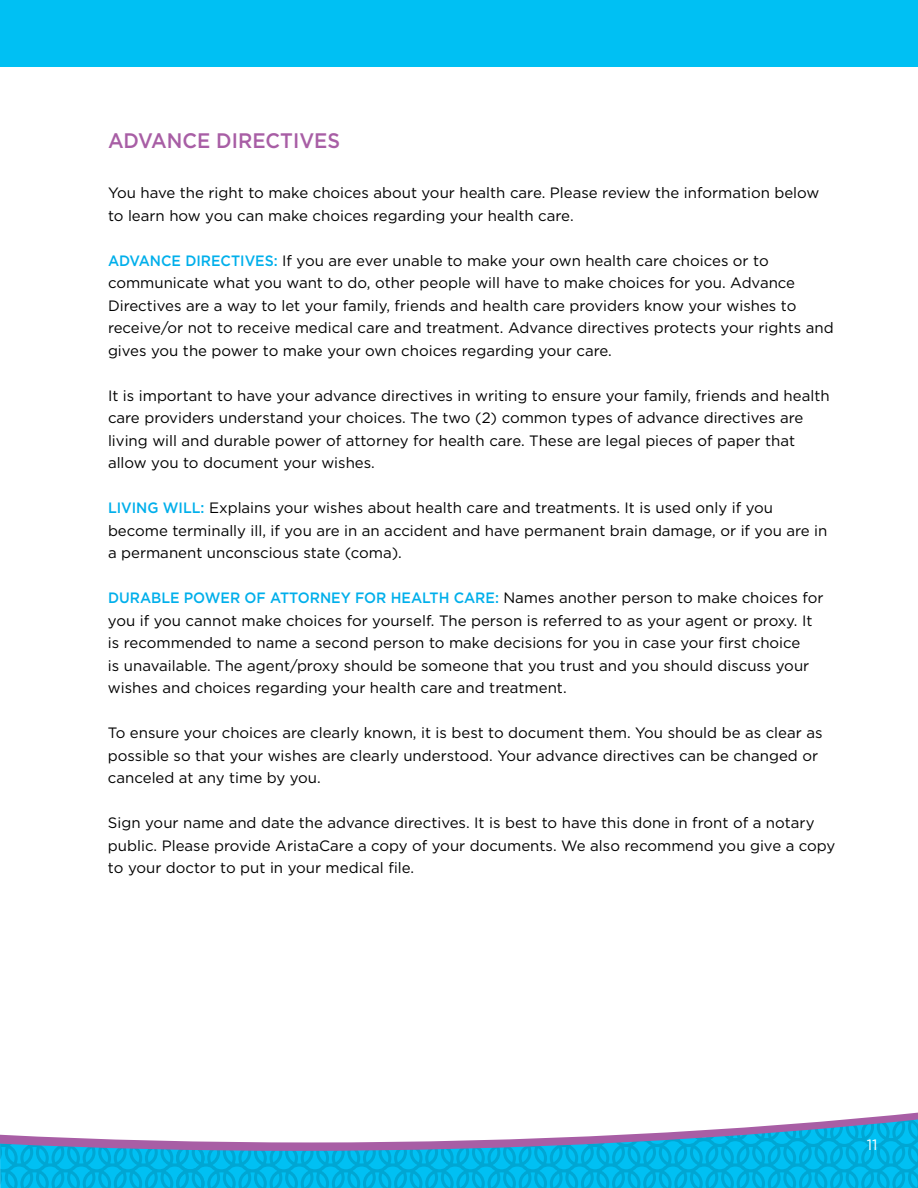
<style>
.page{position:relative;width:918px;height:1188px;background:#fff}
.page>*{position:absolute;margin:0;border:0;box-sizing:border-box;transform-origin:0 0}
.t1{font:500 21px "Gotham";color:#a85ea5;scale:.94 1}
.t2{font:15px/22.5px "Gotham";color:#000}
.t3{font:15px "Gotham";color:#fff}
.s1{font-weight:500;color:#00afeb}
</style>
<div class="page">
<svg style="left:0;top:1112px;width:918px;height:76px"></svg>
<div style="left:0;top:0;width:918px;height:68px;background:#00c0f3"></div>
<h1 class="t1" style="left:108px;top:127px;width:248px">ADVANCE DIRECTIVES</h1>
<p class="t2" style="left:108px;top:181px;width:713px">You have the right to make choices about your health care. Please review the information below to learn how you can make choices regarding your health care.</p>
<p class="t2" style="left:108px;top:249px;width:727px"><span class="s1">ADVANCE DIRECTIVES:</span> If you are ever unable to make your own health care choices or to communicate what you want to do, other people will have to make choices for you. Advance Directives are a way to let your family, friends and health care providers know your wishes to receive/or not to receive medical care and treatment. Advance directives protects your rights and gives you the power to make your own choices regarding your care.</p>
<p class="t2" style="left:108px;top:384px;width:723px">It is important to have your advance directives in writing to ensure your family, friends and health care providers understand your choices. The two (2) common types of advance directives are living will and durable power of attorney for health care. These are legal pieces of paper that allow you to document your wishes.</p>
<p class="t2" style="left:108px;top:496px;width:721px"><span class="s1">LIVING WILL:</span> Explains your wishes about health care and treatments. It is used only if you become terminally ill, if you are in an accident and have permanent brain damage, or if you are in a permanent unconscious state (coma).</p>
<p class="t2" style="left:108px;top:586px;width:717px"><span class="s1">DURABLE POWER OF ATTORNEY FOR HEALTH CARE:</span> Names another person to make choices for you if you cannot make choices for yourself. The person is referred to as your agent or proxy. It is recommended to name a second person to make decisions for you in case your first choice<br>is unavailable. The agent/proxy should be someone that you trust and you should discuss your wishes and choices regarding your health care and treatment.</p>
<p class="t2" style="left:108px;top:721px;width:716px">To ensure your choices are clearly known, it is best to document them. You should be as clear as possible so that your wishes are clearly understood. Your advance directives can be changed or canceled at any time by you.</p>
<p class="t2" style="left:108px;top:811px;width:729px">Sign your name and date the advance directives. It is best to have this done in front of a notary public. Please provide AristaCare a copy of your documents. We also recommend you give a copy to your doctor to put in your medical file.</p>
<p class="t3" style="left:867px;top:1135px;width:12px">11</p>
</div>
